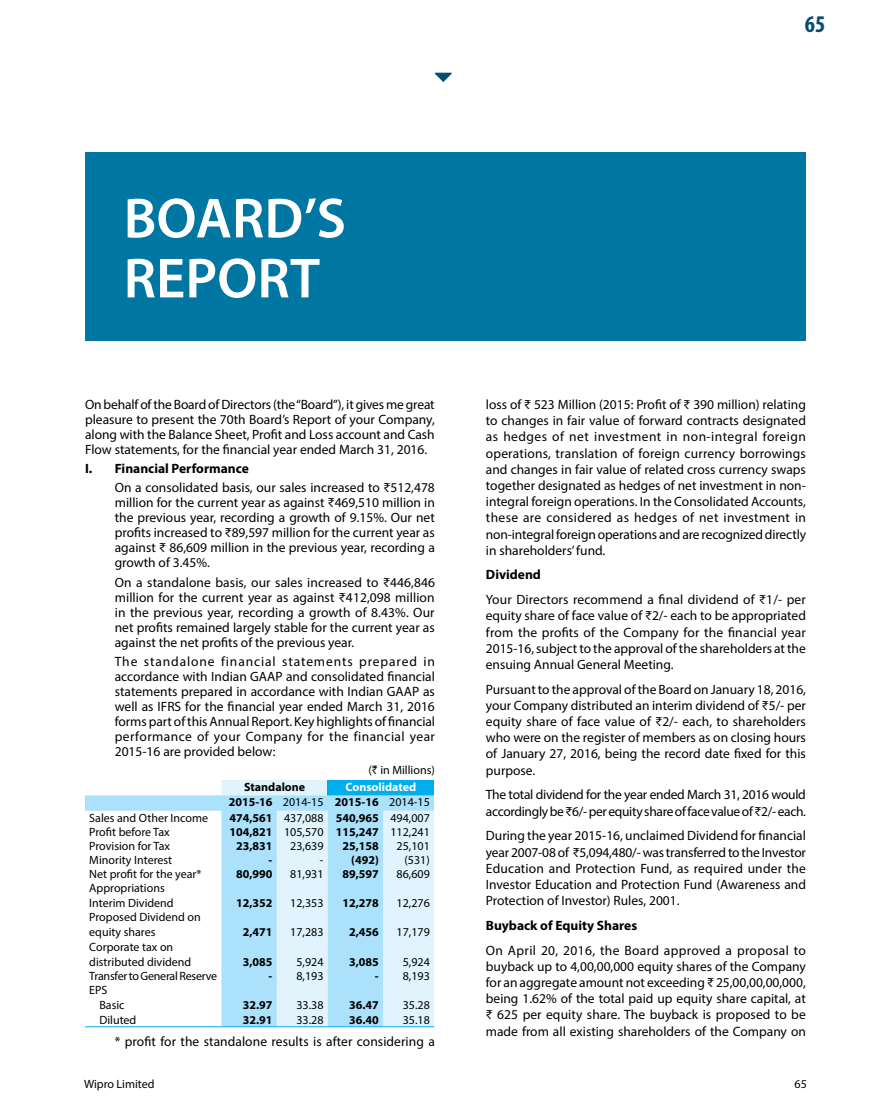
<style>
.page{position:relative;width:891px;height:1107px;background:#fff}
.page>*{position:absolute;margin:0;border:0;box-sizing:border-box;transform-origin:0 0}
.t1{font:600 57px/60px "Myriad Pro";color:#fff}
.t2{font:700 condensed 24px "Myriad Pro";color:#064d6f}
.t3{font:13.5px/16.2px "Myriad Pro";color:#000;text-align:justify}
.t4{font:13.5px/16.2px "Myriad Pro";letter-spacing:-.025em;color:#000}
.t5{font:700 13.5px "Myriad Pro";color:#000}
.t6{font:12px/15px "Myriad Pro";color:#000}
.t7{font:700 12px/15px "Myriad Pro";color:#000}
.t8{font:12px "Myriad Pro";letter-spacing:-.02em;color:#000}
.s1{font-family:"Rupee"}
.s2{color:#fff}
.s3{font-weight:400}
.s4{font-weight:700}
</style>
<div class="page">
<svg style="left:434px;top:73px;width:18px;height:9px"></svg>
<div style="left:86px;top:153px;width:720px;height:188px;background:#0076a3"></div>
<div style="left:221px;top:780px;width:107px;height:15px;background:#e1f4fd"></div>
<div style="left:328px;top:780px;width:106px;height:15px;background:#00aeef"></div>
<svg style="left:85px;top:795px;width:349px;height:231px"></svg>
<hr style="left:85px;top:1026px;width:136px;height:1px;background:#00aeef">
<hr style="left:221px;top:1026px;width:56px;height:1px;background:#00aeef">
<hr style="left:277px;top:1026px;width:51px;height:1px;background:#00aeef">
<hr style="left:328px;top:1026px;width:55px;height:1px;background:#00aeef">
<hr style="left:383px;top:1026px;width:51px;height:1px;background:#00aeef">
<h2 class="t2" style="left:805px;top:9px;width:22px">65</h2>
<h1 class="t1" style="left:124px;top:187px;width:224px">BOARD’S<br>REPORT</h1>
<p class="t3" style="left:85px;top:397px;width:351px;line-height:15px">On behalf of the Board of Directors (the “Board”), it gives me great pleasure to present the 70th Board’s Report of your Company, along with the Balance Sheet, Profit and Loss account and Cash Flow statements, for the financial year ended March 31, 2016.</p>
<p class="t5" style="left:85px;top:460px;width:165px">I. Financial Performance</p>
<p class="t3" style="left:115px;top:480px;width:322px;line-height:15px">On a consolidated basis, our sales increased to ₹512,478 million for the current year as against ₹469,510 million in the previous year, recording a growth of 9.15%. Our net profits increased to ₹89,597 million for the current year as against ₹ 86,609 million in the previous year, recording a growth of 3.45%.</p>
<p class="t3" style="left:115px;top:574px;width:322px;line-height:15px">On a standalone basis, our sales increased to ₹446,846 million for the current year as against ₹412,098 million in the previous year, recording a growth of 8.43%. Our net profits remained largely stable for the current year as against the net profits of the previous year.</p>
<p class="t3" style="left:115px;top:654px;width:322px;line-height:15px">The standalone financial statements prepared in accordance with Indian GAAP and consolidated financial statements prepared in accordance with Indian GAAP as well as IFRS for the financial year ended March 31, 2016 forms part of this Annual Report. Key highlights of financial performance of your Company for the financial year 2015-16 are provided below:</p>
<p class="t6" style="left:368px;top:762px;width:68px">(<span class="s1">`</span> in Millions)</p>
<p class="t7" style="left:244px;top:779px;width:63px">Standalone</p>
<p class="t7" style="left:229px;top:779px;width:203px;line-height:15.5px;text-indent:117px"><span class="s2">Consolidated<br></span>2015-16 <span class="s3">2014-15</span> 2015-16 <span class="s3">2014-15</span></p>
<p class="t6" style="left:89px;top:810px;width:120px">Sales and Other Income</p>
<p class="t7" style="left:229px;top:810px;width:202px">474,561 <span class="s3">437,088</span> 540,965 <span class="s3">494,007</span></p>
<p class="t6" style="left:89px;top:824px;width:82px">Profit before Tax</p>
<p class="t7" style="left:229px;top:824px;width:202px">104,821 <span class="s3">105,570</span> 115,247 <span class="s3">112,241</span></p>
<p class="t6" style="left:89px;top:838px;width:82px">Provision for Tax</p>
<p class="t7" style="left:236px;top:838px;width:38px">23,831</p>
<p class="t6" style="left:290px;top:838px;width:35px">23,639</p>
<p class="t7" style="left:342px;top:838px;width:38px">25,158</p>
<p class="t6" style="left:397px;top:838px;width:35px">25,101</p>
<p class="t6" style="left:89px;top:852px;width:84px">Minority Interest</p>
<p class="t7" style="left:269px;top:852px;width:5px">-</p>
<p class="t7" style="left:320px;top:852px;width:60px"><span class="s3">-</span> (492)</p>
<p class="t6" style="left:405px;top:852px;width:27px">(531)</p>
<p class="t6" style="left:89px;top:867px;width:114px">Net profit for the year*</p>
<p class="t7" style="left:236px;top:866px;width:38px">80,990</p>
<p class="t6" style="left:290px;top:867px;width:35px">81,931</p>
<p class="t7" style="left:342px;top:866px;width:38px">89,597</p>
<p class="t6" style="left:397px;top:867px;width:35px">86,609</p>
<p class="t6" style="left:89px;top:881px;width:86px">Appropriations<br>Interim Dividend</p>
<p class="t7" style="left:236px;top:895px;width:38px">12,352</p>
<p class="t6" style="left:290px;top:896px;width:35px">12,353</p>
<p class="t7" style="left:342px;top:895px;width:38px">12,278</p>
<p class="t6" style="left:397px;top:896px;width:35px">12,276</p>
<p class="t6" style="left:89px;top:910px;width:113px">Proposed Dividend on equity shares</p>
<p class="t6" style="left:89px;top:939px;width:104px">Corporate tax on distributed dividend</p>
<p class="t7" style="left:243px;top:925px;width:31px">2,471</p>
<p class="t6" style="left:290px;top:925px;width:35px">17,283</p>
<p class="t7" style="left:349px;top:925px;width:31px">2,456</p>
<p class="t6" style="left:397px;top:925px;width:35px">17,179</p>
<p class="t7" style="left:243px;top:954px;width:31px">3,085</p>
<p class="t6" style="left:296px;top:954px;width:29px">5,924</p>
<p class="t7" style="left:349px;top:954px;width:31px">3,085</p>
<p class="t6" style="left:403px;top:954px;width:29px">5,924</p>
<p class="t8" style="left:89px;top:968px;width:129px">Transfer to General Reserve</p>
<p class="t6" style="left:269px;top:968px;width:56px"><span class="s4">-</span> 8,193</p>
<p class="t6" style="left:375px;top:968px;width:56px"><span class="s4">-</span> 8,193</p>
<p class="t6" style="left:99px;top:982px;width:38px;text-indent:-10px">EPS<br>Basic<br>Diluted</p>
<p class="t7" style="left:243px;top:997px;width:31px">32.97<br>32.91</p>
<p class="t6" style="left:296px;top:997px;width:29px">33.38<br>33.28</p>
<p class="t7" style="left:349px;top:997px;width:31px">36.47<br>36.40</p>
<p class="t6" style="left:403px;top:997px;width:29px">35.28<br>35.18</p>
<p class="t3" style="left:115px;top:1033px;width:322px">* profit for the standalone results is after considering a</p>
<p class="t3" style="left:486px;top:396px;width:322px">loss of ₹ 523 Million (2015: Profit of ₹ 390 million) relating to changes in fair value of forward contracts designated as hedges of net investment in non-integral foreign operations, translation of foreign currency borrowings and changes in fair value of related cross currency swaps together designated as hedges of net investment in non&shy;integral foreign operations. In the Consolidated Accounts, these are considered as hedges of net investment in non-integral foreign operations and are recognized directly in shareholders’ fund.</p>
<p class="t5" style="left:486px;top:566px;width:57px">Dividend</p>
<p class="t3" style="left:486px;top:591px;width:322px">Your Directors recommend a final dividend of ₹1/- per equity share of face value of ₹2/- each to be appropriated from the profits of the Company for the financial year 2015-16, subject to the approval of the shareholders at the ensuing Annual General Meeting.</p>
<p class="t3" style="left:486px;top:681px;width:322px">Pursuant to the approval of the Board on January 18, 2016, your Company distributed an interim dividend of ₹5/- per equity share of face value of ₹2/- each, to shareholders who were on the register of members as on closing hours of January 27, 2016, being the record date fixed for this purpose.</p>
<p class="t4" style="left:486px;top:787px;width:322px">The total dividend for the year ended March 31, 2016 would accordingly be ₹6/- per equity share of face value of ₹2/- each.</p>
<p class="t3" style="left:486px;top:827px;width:322px">During the year 2015-16, unclaimed Dividend for financial year 2007-08 of ₹5,094,480/- was transferred to the Investor Education and Protection Fund, as required under the Investor Education and Protection Fund (Awareness and Protection of Investor) Rules, 2001.</p>
<p class="t5" style="left:486px;top:916px;width:153px">Buyback of Equity Shares</p>
<p class="t3" style="left:486px;top:942px;width:322px">On April 20, 2016, the Board approved a proposal to buyback up to 4,00,00,000 equity shares of the Company for an aggregate amount not exceeding ₹ 25,00,00,00,000, being 1.62% of the total paid up equity share capital, at ₹ 625 per equity share. The buyback is proposed to be made from all existing shareholders of the Company on</p>
<p class="t6" style="left:84px;top:1076px;width:72px">Wipro Limited</p>
<p class="t6" style="left:795px;top:1076px;width:14px">65</p>
</div>
